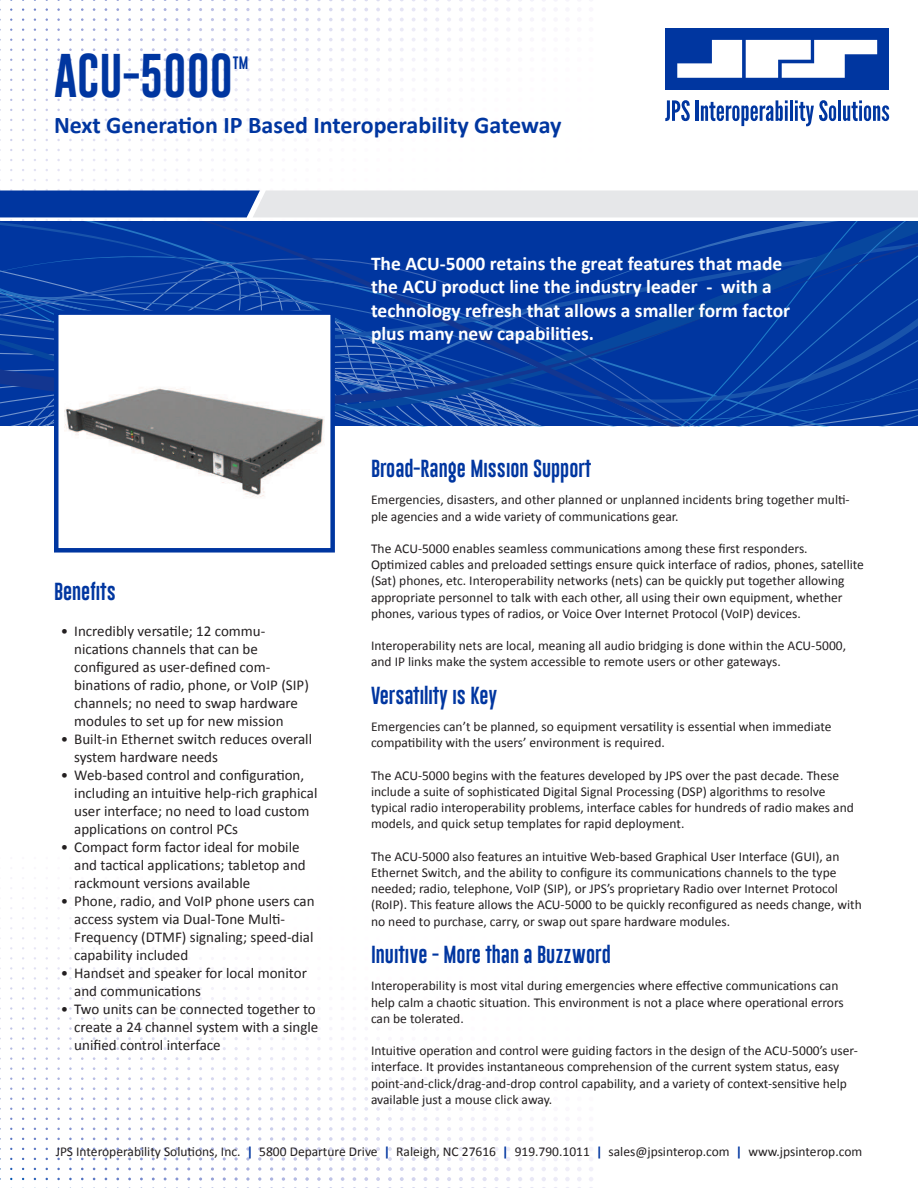
<style>
.page{position:relative;width:918px;height:1188px;background:#fff}
.page>*{position:absolute;margin:0;border:0;box-sizing:border-box;transform-origin:0 0}
.t1{font:45px "Gobold Lowplus";color:#0036a0}
.t2{font:700 24px "Calibri";color:#0036a0}
.t3{font:700 19.5px "Calibri";color:#fff}
.t4{font:18px "Gobold Lowplus";color:#0036a0}
.t5{font:15px/18px "Calibri";color:#231f20}
.t6{font:13.5px/16.2px "Calibri";color:#231f20}
.t7{font:13.05px "Gobold Lowplus";color:#0036a0}
.s1{font-weight:700;color:#0036a0}
</style>
<div class="page">
<svg style="left:128px;top:0;width:441px;height:2px"></svg>
<svg style="left:0;top:190px;width:918px;height:27px;background:#a7b7d5"></svg>
<svg style="left:665px;top:100px;width:25px;height:21px"></svg>
<hr style="left:696px;top:100px;width:3px;height:21px;background:#0036a0">
<svg style="left:701px;top:100px;width:87px;height:26px"></svg>
<hr style="left:790px;top:100px;width:3px;height:21px;background:#0036a0">
<svg style="left:795px;top:100px;width:41px;height:26px"></svg>
<hr style="left:838px;top:100px;width:3px;height:21px;background:#0036a0">
<svg style="left:843px;top:100px;width:46px;height:21px"></svg>
<div style="left:665px;top:28px;width:224px;height:62px;background:#0036a0"></div>
<svg style="left:677px;top:40px;width:200px;height:38px"></svg>
<svg style="left:0;top:222px;width:918px;height:204px;background:#063ca2"></svg>
<div style="left:56px;top:313px;width:277px;height:237px;background:#fff"></div>
<img style="left:64px;top:388px;width:260px;height:110px">
<div style="left:54px;top:310px;width:281px;height:243px;border:4px solid #0036a0"></div>
<p class="t1" style="left:54px;top:47px;width:180px">ACU-5000</p>
<p class="t7" style="left:233px;top:54px;width:17px">TM</p>
<p class="t2" style="left:54px;top:110px;width:509px">Next Generation IP Based Interoperability Gateway</p>
<p class="t4" style="left:54px;top:580px;width:63px">Benefits</p>
<p class="t5" style="left:74px;top:623px;width:236px;text-indent:-14px">• Incredibly versatile; 12 commu&shy;nications channels that can be configured as user-defined com&shy;binations of radio, phone, or VoIP (SIP) channels; no need to swap hardware modules to set up for new mission</p>
<p class="t5" style="left:74px;top:731px;width:239px;text-indent:-14px">• Built-in Ethernet switch reduces overall system hardware needs</p>
<p class="t5" style="left:74px;top:767px;width:245px;text-indent:-14px">• Web-based control and configuration, including an intuitive help-rich graphical user interface; no need to load custom applications on control PCs</p>
<p class="t5" style="left:74px;top:839px;width:233px;text-indent:-14px">• Compact form factor ideal for mobile and tactical applications; tabletop and rackmount versions available</p>
<p class="t5" style="left:74px;top:893px;width:242px;text-indent:-14px">• Phone, radio, and VoIP phone users can access system via Dual-Tone Multi-Frequency (DTMF) signaling; speed-dial capability included</p>
<p class="t5" style="left:74px;top:965px;width:234px;text-indent:-14px">• Handset and speaker for local monitor and communications</p>
<p class="t5" style="left:74px;top:1001px;width:246px;text-indent:-14px">• Two units can be connected together to create a 24 channel system with a single unified control interface</p>
<p class="t3" style="left:371px;top:251px;width:413px">The ACU-5000 retains the great features that made</p>
<p class="t3" style="left:371px;top:274px;width:402px">the ACU product line the industry leader - with a</p>
<p class="t3" style="left:371px;top:298px;width:421px">technology refresh that allows a smaller form factor</p>
<p class="t3" style="left:371px;top:321px;width:225px">plus many new capabilities.</p>
<p class="t4" style="left:371px;top:457px;width:222px">Broad-Range Mission Support</p>
<p class="t6" style="left:371px;top:492px;width:480px">Emergencies, disasters, and other planned or unplanned incidents bring together multi&shy;ple agencies and a wide variety of communications gear.</p>
<p class="t6" style="left:371px;top:540px;width:494px">The ACU-5000 enables seamless communications among these first responders.<br>Optimized cables and preloaded settings ensure quick interface of radios, phones, satellite (Sat) phones, etc. Interoperability networks (nets) can be quickly put together allowing appropriate personnel to talk with each other, all using their own equipment, whether phones, various types of radios, or Voice Over Internet Protocol (VoIP) devices.</p>
<p class="t6" style="left:371px;top:638px;width:477px">Interoperability nets are local, meaning all audio bridging is done within the ACU-5000, and IP links make the system accessible to remote users or other gateways.</p>
<p class="t4" style="left:371px;top:684px;width:128px">Versatility is Key</p>
<p class="t6" style="left:371px;top:719px;width:462px">Emergencies can’t be planned, so equipment versatility is essential when immediate compatibility with the users’ environment is required.</p>
<p class="t6" style="left:371px;top:767px;width:484px">The ACU-5000 begins with the features developed by JPS over the past decade. These include a suite of sophisticated Digital Signal Processing (DSP) algorithms to resolve typical radio interoperability problems, interface cables for hundreds of radio makes and models, and quick setup templates for rapid deployment.</p>
<p class="t6" style="left:371px;top:848px;width:492px">The ACU-5000 also features an intuitive Web-based Graphical User Interface (GUI), an Ethernet Switch, and the ability to configure its communications channels to the type needed; radio, telephone, VoIP (SIP), or JPS’s proprietary Radio over Internet Protocol (RoIP). This feature allows the ACU-5000 to be quickly reconfigured as needs change, with no need to purchase, carry, or swap out spare hardware modules.</p>
<p class="t4" style="left:371px;top:943px;width:241px">Inuitive - More than a Buzzword</p>
<p class="t6" style="left:371px;top:978px;width:474px">Interoperability is most vital during emergencies where effective communications can help calm a chaotic situation. This environment is not a place where operational errors can be tolerated.</p>
<p class="t6" style="left:371px;top:1043px;width:489px">Intuitive operation and control were guiding factors in the design of the ACU-5000’s user&shy;interface. It provides instantaneous comprehension of the current system status, easy point-and-click/drag-and-drop control capability, and a variety of context-sensitive help available just a mouse click away.</p>
<p class="t6" style="left:56px;top:1143px;width:808px">JPS Interoperability Solutions, Inc. <span class="s1">|</span> 5800 Departure Drive <span class="s1">|</span> Raleigh, NC 27616 <span class="s1">|</span> 919.790.1011 <span class="s1">|</span> sales@jpsinterop.com <span class="s1">|</span> www.jpsinterop.com</p>
</div>
